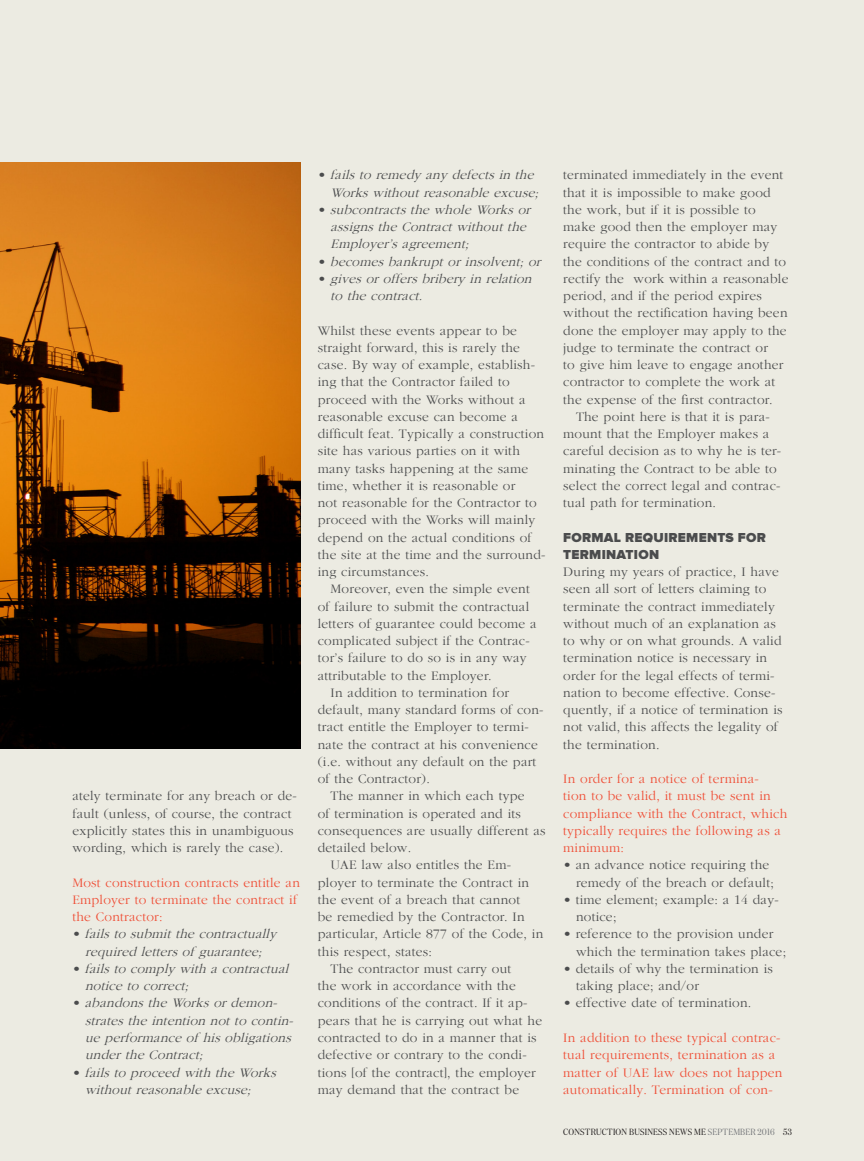
<style>
.page{position:relative;width:864px;height:1161px;background:#fff}
.page>*{position:absolute;margin:0;border:0;box-sizing:border-box;transform-origin:0 0}
.t1{font:300 13.5px/17.2px "Garamond LT";letter-spacing:.02em;color:#4b4c4d}
.t2{font:italic 300 13.5px/17.2px "Garamond LT";letter-spacing:.02em;color:#4b4c4d}
.t3{font:300 13.5px/17.2px "Garamond LT";letter-spacing:.02em;color:#ef4d35}
.t4{font:900 13.5px/17.2px "Proxima Nova";letter-spacing:.02em;color:#4b4c4d}
.t5{font:9px "Domaine Display Narrow";letter-spacing:.025em;color:#231f20}
.s1{font-style:normal}
.s2{color:#76787b}
</style>
<div class="page">
<div style="left:0;top:0;width:863px;height:1161px;background:#ecebe2"></div>
<img style="left:0;top:162px;width:300px;height:587px">
<p class="t1" style="left:72px;top:788px;width:226px">ately terminate for any breach or de&shy;fault (unless, of course, the contract explicitly states this in unambiguous wording, which is rarely the case).</p>
<p class="t3" style="left:72px;top:874px;width:229px">Most construction contracts entitle an<br>Employer to terminate the contract if the Contractor:</p>
<p class="t2" style="left:72px;top:926px;width:205px;text-align:center"><span class="s1">•</span> fails to submit the contractually required letters of guarantee;</p>
<p class="t2" style="left:85px;top:960px;width:208px;text-indent:-13px"><span class="s1">•</span> fails to comply with a contractual notice to correct;</p>
<p class="t2" style="left:85px;top:995px;width:213px;text-indent:-13px"><span class="s1">•</span> abandons the Works or demon&shy;strates the intention not to contin&shy;ue performance of his obligations under the Contract;</p>
<p class="t2" style="left:85px;top:1064px;width:196px;text-indent:-13px"><span class="s1">•</span> fails to proceed with the Works without reasonable excuse;</p>
<p class="t2" style="left:330px;top:167px;width:213px;text-indent:-13px"><span class="s1">•</span> fails to remedy any defects in the<br>Works without reasonable excuse;</p>
<p class="t2" style="left:330px;top:201px;width:205px;text-indent:-13px"><span class="s1">•</span> subcontracts the whole Works or assigns the Contract without the<br>Employer’s agreement;</p>
<p class="t2" style="left:317px;top:253px;width:228px"><span class="s1">•</span> becomes bankrupt or insolvent; or</p>
<p class="t2" style="left:330px;top:270px;width:206px;text-indent:-13px"><span class="s1">•</span> gives or offers bribery in relation to the contract.</p>
<p class="t1" style="left:317px;top:322px;width:229px">Whilst these events appear to be straight forward, this is rarely the case. By way of example, establish&shy;ing that the Contractor failed to proceed with the Works without a reasonable excuse can become a difficult feat. Typically a construction site has various parties on it with many tasks happening at the same time, whether it is reasonable or<br>not reasonable for the Contractor to proceed with the Works will mainly depend on the actual conditions of the site at the time and the surround&shy;ing circumstances.</p>
<p class="t1" style="left:317px;top:581px;width:220px;text-indent:13px">Moreover, even the simple event of failure to submit the contractual letters of guarantee could become a complicated subject if the Contrac&shy;tor’s failure to do so is in any way attributable to the Employer.</p>
<p class="t1" style="left:317px;top:684px;width:227px;text-indent:13px">In addition to termination for default, many standard forms of con&shy;tract entitle the Employer to termi&shy;nate the contract at his convenience (i.e. without any default on the part of the Contractor).</p>
<p class="t1" style="left:317px;top:788px;width:229px;text-indent:13px">The manner in which each type<br>of termination is operated and its consequences are usually different as detailed below.</p>
<p class="t1" style="left:317px;top:857px;width:227px;text-indent:13px">UAE law also entitles the Em&shy;ployer to terminate the Contract in the event of a breach that cannot<br>be remedied by the Contractor. In particular, Article 877 of the Code, in this respect, states:</p>
<p class="t1" style="left:317px;top:960px;width:226px;text-indent:13px">The contractor must carry out<br>the work in accordance with the conditions of the contract. If it ap&shy;pears that he is carrying out what he contracted to do in a manner that is defective or contrary to the condi&shy;tions [of the contract], the employer may demand that the contract be</p>
<p class="t1" style="left:563px;top:167px;width:226px">terminated immediately in the event that it is impossible to make good the work, but if it is possible to make good then the employer may require the contractor to abide by the conditions of the contract and to rectify the work within a reasonable period, and if the period expires without the rectification having been done the employer may apply to the judge to terminate the contract or<br>to give him leave to engage another contractor to complete the work at the expense of the first contractor.</p>
<p class="t1" style="left:563px;top:408px;width:219px;text-indent:13px">The point here is that it is para&shy;mount that the Employer makes a careful decision as to why he is ter&shy;minating the Contract to be able to select the correct legal and contrac&shy;tual path for termination.</p>
<p class="t4" style="left:563px;top:529px;width:204px">FORMAL REQUIREMENTS FOR<br>TERMINATION</p>
<p class="t1" style="left:563px;top:563px;width:221px">During my years of practice, I have seen all sort of letters claiming to terminate the contract immediately without much of an explanation as to why or on what grounds. A valid termination notice is necessary in order for the legal effects of termi&shy;nation to become effective. Conse&shy;quently, if a notice of termination is not valid, this affects the legality of the termination.</p>
<p class="t3" style="left:563px;top:770px;width:225px">In order for a notice of termina-<br>tion to be valid, it must be sent in compliance with the Contract, which typically requires the following as a minimum:</p>
<p class="t1" style="left:575px;top:857px;width:199px;text-indent:-13px">• an advance notice requiring the remedy of the breach or default;</p>
<p class="t1" style="left:575px;top:891px;width:204px;text-indent:-13px">• time element; example: a 14 day&shy;notice;</p>
<p class="t1" style="left:575px;top:926px;width:211px;text-indent:-13px">• reference to the provision under which the termination takes place;</p>
<p class="t1" style="left:575px;top:960px;width:198px;text-indent:-13px">• details of why the termination is taking place; and/or</p>
<p class="t1" style="left:563px;top:995px;width:190px">• effective date of termination.</p>
<p class="t3" style="left:563px;top:1029px;width:220px">In addition to these typical contrac&shy;tual requirements, termination as a matter of UAE law does not happen automatically. Termination of con-</p>
<p class="t5" style="left:563px;top:1127px;width:213px">CONSTRUCTION BUSINESS NEWS ME <span class="s2">SEPTEMBER 2016</span></p>
<p class="t5" style="left:782px;top:1126px;width:10px">53</p>
</div>
